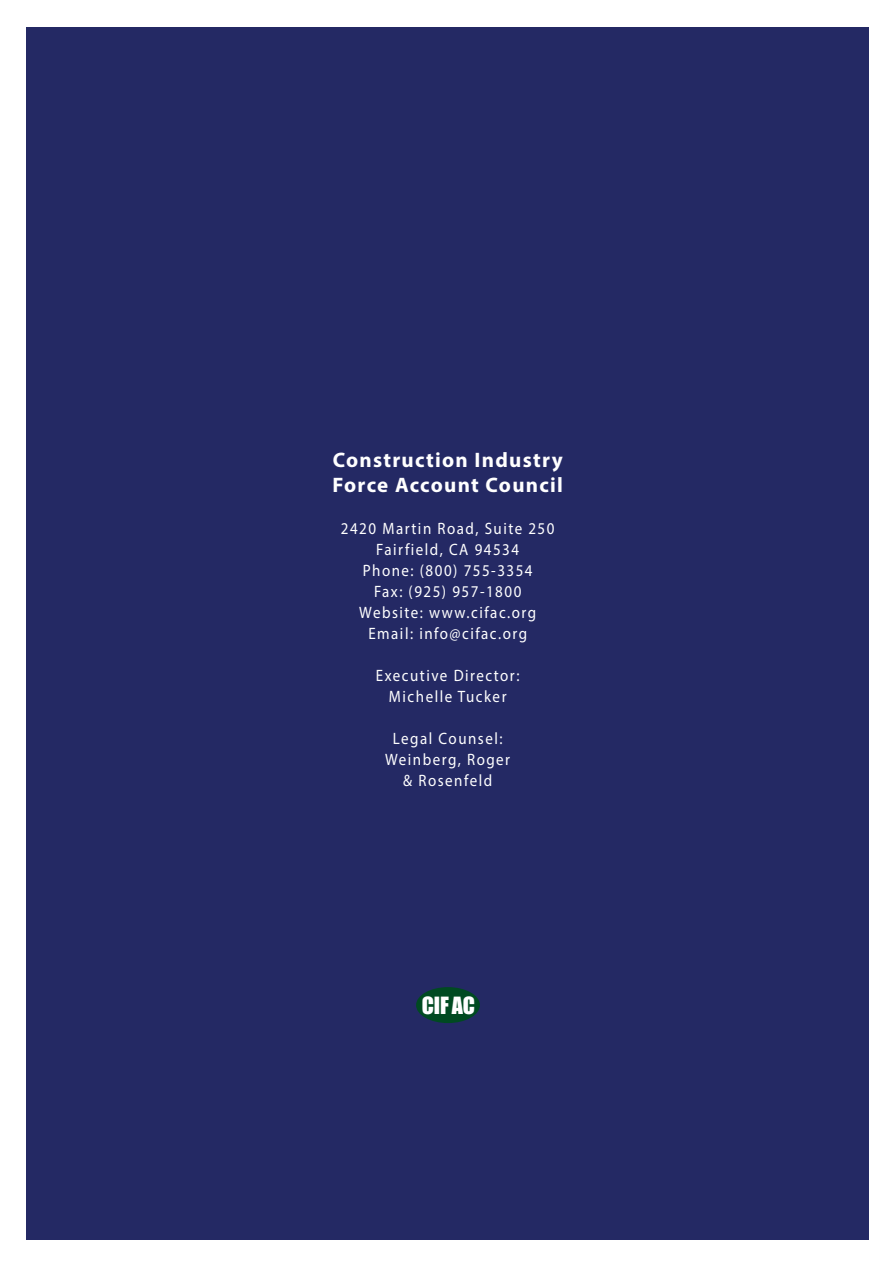
<style>
.page{position:relative;width:893px;height:1269px;background:#fff}
.page>*{position:absolute;margin:0;border:0;box-sizing:border-box;transform-origin:0 0}
.t1{font:21.75px "Impact";color:#fff}
.t2{font:700 21px/25.2px "Myriad Pro";letter-spacing:.06em;color:#fff}
.t3{font:16.5px/21px "Myriad Pro";letter-spacing:.1em;color:#fff;text-align:center;scale:.91 1}
</style>
<div class="page">
<div style="left:26px;top:27px;width:843px;height:1212px;background:#242964"></div>
<div style="left:416px;top:987px;width:64px;height:36px;background:#004a21;border-radius:50%"></div>
<p class="t2" style="left:332px;top:449px;width:232px">Construction Industry<br>Force Account Council</p>
<p class="t3" style="left:341px;top:519px;width:236px">2420 Martin Road, Suite 250<br>Fairfield, CA 94534<br>Phone: (800) 755-3354<br>Fax: (925) 957-1800<br>Website: www.cifac.org<br>Email: info@cifac.org</p>
<p class="t3" style="left:376px;top:666px;width:159px">Executive Director:<br>Michelle Tucker</p>
<p class="t3" style="left:385px;top:729px;width:139px">Legal Counsel:<br>Weinberg, Roger &amp; Rosenfeld</p>
<h1 class="t1" style="left:422px;top:993px;width:55px">CIF AC</h1>
</div>
